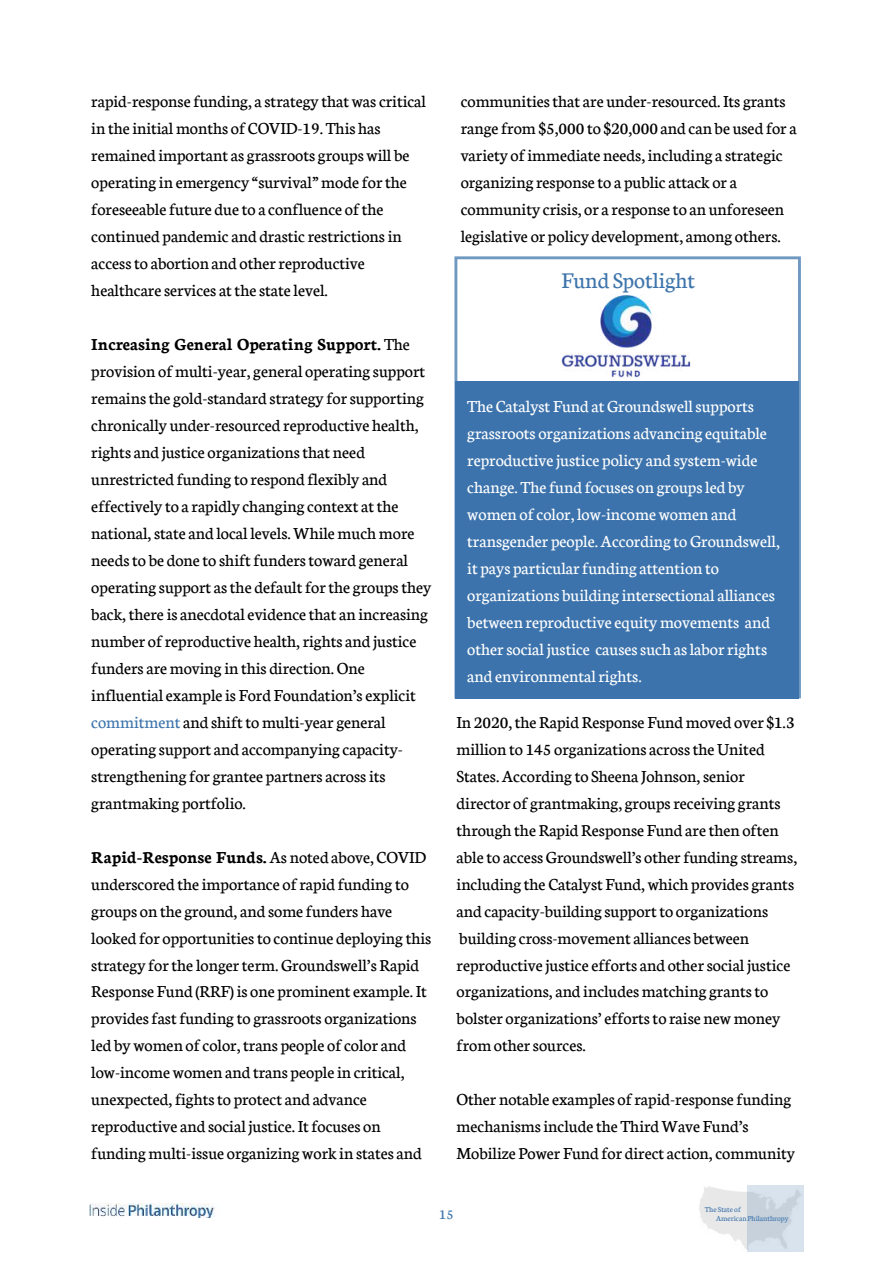
<style>
.page{position:relative;width:893px;height:1264px;background:#fff}
.page>*{position:absolute;margin:0;border:0;box-sizing:border-box;transform-origin:0 0}
.t1{font:24px "Neuton";color:#3e75ac}
.t2{font:18px/27px "Neuton";color:#000}
.t3{font:18px/27px "Neuton";color:#fff}
.t4{font:15px "Neuton";color:#3e75ac}
.t5{font:8.25px "Neuton";color:#3e75ac}
.t6{font:8.25px "Neuton";color:#3c73ac}
.s1{font-weight:700}
.s2{color:#3e75ac}
</style>
<div class="page">
<img style="left:89px;top:1203px;width:126px;height:14px">
<img style="left:699px;top:1186px;width:48px;height:63px">
<div style="left:747px;top:1185px;width:56px;height:66px;background:linear-gradient(to right,#c8d3de,#d5e0eb)"></div>
<svg style="left:454px;top:256px;width:346px;height:442px;fill:#3c73ac"></svg>
<p class="t2" style="left:91px;top:86px;width:336px">rapid-response funding, a strategy that was critical in the initial months of COVID-19. This has remained important as grassroots groups will be operating in emergency “survival” mode for the foreseeable future due to a confluence of the continued pandemic and drastic restrictions in access to abortion and other reproductive healthcare services at the state level.</p>
<p class="t2" style="left:91px;top:329px;width:341px"><span class="s1">Increasing General Operating Support.</span> The provision of multi-year, general operating support remains the gold-standard strategy for supporting chronically under-resourced reproductive health, rights and justice organizations that need unrestricted funding to respond flexibly and effectively to a rapidly changing context at the national, state and local levels. While much more needs to be done to shift funders toward general operating support as the default for the groups they back, there is anecdotal evidence that an increasing number of reproductive health, rights and justice funders are moving in this direction. One influential example is Ford Foundation’s explicit <span class="s2">commitment</span> and shift to multi-year general operating support and accompanying capacity&shy;strengthening for grantee partners across its grantmaking portfolio.</p>
<p class="t2" style="left:91px;top:841px;width:341px"><span class="s1">Rapid-Response Funds.</span> As noted above, COVID underscored the importance of rapid funding to groups on the ground, and some funders have looked for opportunities to continue deploying this strategy for the longer term. Groundswell’s Rapid Response Fund (RRF) is one prominent example. It provides fast funding to grassroots organizations led by women of color, trans people of color and low-income women and trans people in critical, unexpected, fights to protect and advance reproductive and social justice. It focuses on funding multi-issue organizing work in states and</p>
<p class="t2" style="left:460px;top:86px;width:337px">communities that are under-resourced. Its grants range from $5,000 to $20,000 and can be used for a variety of immediate needs, including a strategic organizing response to a public attack or a community crisis, or a response to an unforeseen legislative or policy development, among others.</p>
<h1 class="t1" style="left:561px;top:263px;width:135px">Fund Spotlight</h1>
<p class="t3" style="left:467px;top:391px;width:314px">The Catalyst Fund at Groundswell supports grassroots organizations advancing equitable reproductive justice policy and system-wide change. The fund focuses on groups led by women of color, low-income women and transgender people. According to Groundswell, it pays particular funding attention to organizations building intersectional alliances between reproductive equity movements and other social justice causes such as labor rights and environmental rights.</p>
<p class="t2" style="left:456px;top:707px;width:342px">In 2020, the Rapid Response Fund moved over $1.3 million to 145 organizations across the United States. According to Sheena Johnson, senior director of grantmaking, groups receiving grants through the Rapid Response Fund are then often able to access Groundswell’s other funding streams, including the Catalyst Fund, which provides grants and capacity-building support to organizations building cross-movement alliances between reproductive justice efforts and other social justice organizations, and includes matching grants to bolster organizations’ efforts to raise new money from other sources.</p>
<p class="t2" style="left:456px;top:1084px;width:340px">Other notable examples of rapid-response funding mechanisms include the Third Wave Fund’s<br>Mobilize Power Fund for direct action, community</p>
<p class="t4" style="left:439px;top:1203px;width:16px">15</p>
<p class="t6" style="left:704px;top:1203px;width:37px">The State of</p>
<p class="t5" style="left:716px;top:1212px;width:74px">AmericanPhilanthropy</p>
</div>
